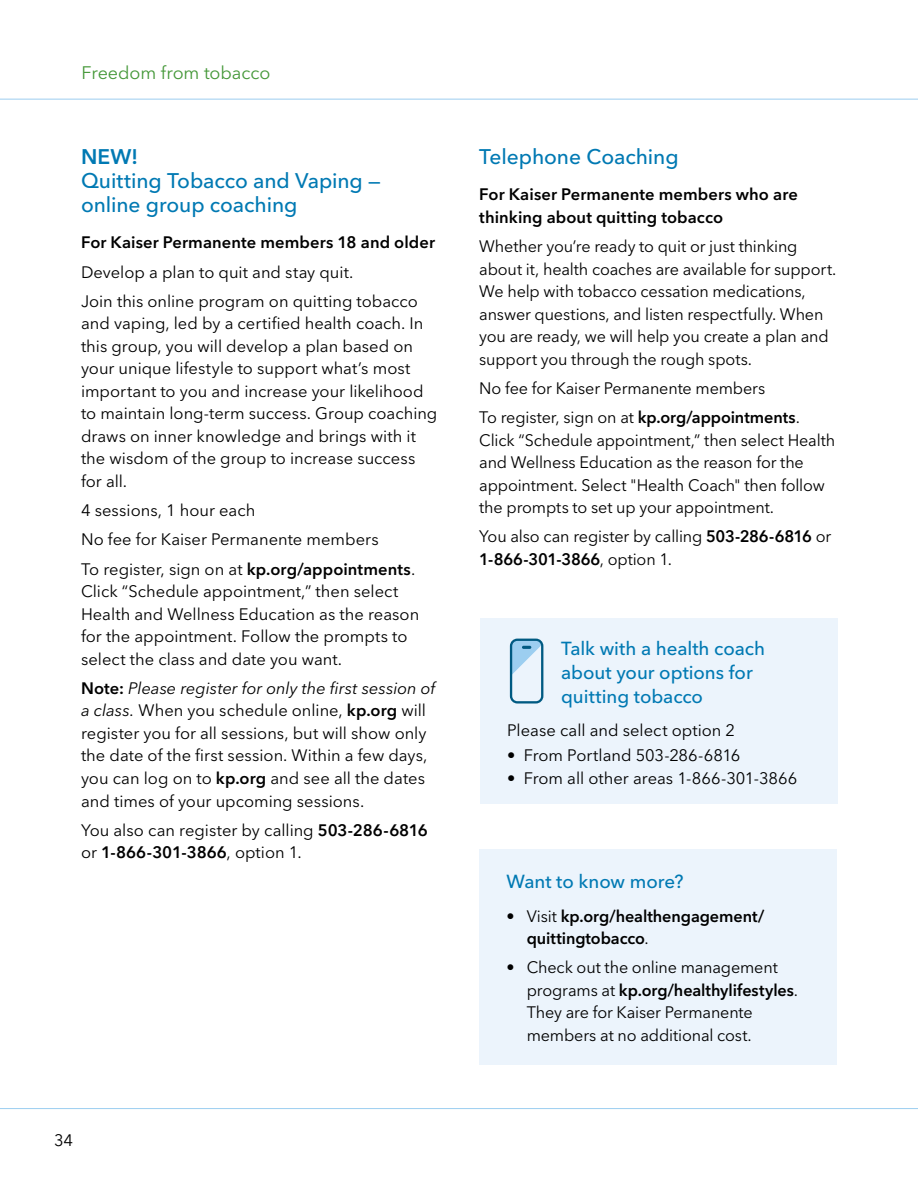
<style>
.page{position:relative;width:918px;height:1188px;background:#fff}
.page>*{position:absolute;margin:0;border:0;box-sizing:border-box;transform-origin:0 0}
.H1_Classes{font:500 21px/24px "Avenir Next LT Pro";letter-spacing:-.005em;color:#0079b3}
.t1{font:500 18.75px/24px "Avenir Next LT Pro";letter-spacing:-.005em;color:#0079b3}
.t2{font:18px "Avenir Next LT Pro";letter-spacing:-.005em;color:#459839}
.t3{font:16.5px/22.5px "Avenir Next LT Pro";letter-spacing:-.005em;color:#000}
.H2_Bold{font:600 16.5px/22.5px "Avenir Next LT Pro";letter-spacing:.005em;color:#000}
.s1{font-weight:600}
.s2{font-style:italic}
.s3{font-weight:400}
</style>
<div class="page">
<hr style="left:0;top:99px;width:918px;height:1px;background:#9ccef0">
<hr style="left:0;top:1108px;width:918px;height:1px;background:#9ccef0">
<div style="left:479px;top:849px;width:358px;height:215px;background:#ecf4fc"></div>
<div style="left:480px;top:618px;width:358px;height:186px;background:#ecf4fc"></div>
<svg style="left:510px;top:639px;width:33px;height:65px"></svg>
<p class="t2" style="left:82px;top:62px;width:190px">Freedom from tobacco</p>
<h1 class="H1_Classes" style="left:81px;top:145px;width:301px"><span class="s1">NEW!<br></span>Quitting Tobacco and Vaping — online group coaching</h1>
<h2 class="H2_Bold" style="left:81px;top:231px;width:356px">For Kaiser Permanente members 18 and older</h2>
<p class="t3" style="left:81px;top:261px;width:274px">Develop a plan to quit and stay quit.</p>
<p class="t3" style="left:81px;top:290px;width:358px">Join this online program on quitting tobacco and vaping, led by a certified health coach. In this group, you will develop a plan based on your unique lifestyle to support what’s most important to you and increase your likelihood to maintain long-term success. Group coaching draws on inner knowledge and brings with it the wisdom of the group to increase success for all.</p>
<p class="t3" style="left:81px;top:499px;width:176px">4 sessions, 1 hour each</p>
<p class="t3" style="left:81px;top:528px;width:299px">No fee for Kaiser Permanente members</p>
<p class="t3" style="left:81px;top:558px;width:340px">To register, sign on at <span class="s1">kp.org/appointments</span>.<br>Click “Schedule appointment,” then select Health and Wellness Education as the reason for the appointment. Follow the prompts to select the class and date you want.</p>
<p class="t3" style="left:81px;top:677px;width:356px"><span class="s1">Note:</span> <span class="s2">Please register for only the first session of a class.</span> When you schedule online, <span class="s1">kp.org</span> will register you for all sessions, but will show only the date of the first session. Within a few days, you can log on to <span class="s1">kp.org</span> and see all the dates and times of your upcoming sessions.</p>
<p class="t3" style="left:81px;top:819px;width:348px">You also can register by calling <span class="s1">503-286-6816 </span>or <span class="s1">1-866-301-3866</span>, option 1.</p>
<p class="t3" style="left:54px;top:1129px;width:21px">34</p>
<h1 class="H1_Classes" style="left:479px;top:145px;width:201px">Telephone Coaching</h1>
<p class="H2_Bold" style="left:479px;top:183px;width:320px">For Kaiser Permanente members who are thinking about quitting tobacco</p>
<p class="t3" style="left:479px;top:235px;width:359px">Whether you’re ready to quit or just thinking about it, health coaches are available for support.<br>We help with tobacco cessation medications, answer questions, and listen respectfully. When you are ready, we will help you create a plan and support you through the rough spots.</p>
<p class="t3" style="left:479px;top:377px;width:288px">No fee for Kaiser Permanente members</p>
<p class="t3" style="left:479px;top:406px;width:322px">To register, sign on at <span class="s1">kp.org/appointments</span>.</p>
<p class="t3" style="left:479px;top:429px;width:358px">Click “Schedule appointment,” then select Health and Wellness Education as the reason for the appointment. Select "Health Coach" then follow the prompts to set up your appointment.</p>
<p class="t3" style="left:479px;top:525px;width:354px">You also can register by calling <span class="s1">503-286-6816</span> or<br><span class="s1">1-866-301-3866</span>, option 1.</p>
<h2 class="t1" style="left:561px;top:636px;width:205px">Talk with a health coach about your options for quitting tobacco</h2>
<p class="t3" style="left:507px;top:719px;width:229px">Please call and select option 2</p>
<p class="t3" style="left:507px;top:744px;width:235px">• From Portland 503-286-6816</p>
<p class="t3" style="left:507px;top:767px;width:292px">• From all other areas 1-866-301-3866</p>
<h2 class="t1" style="left:506px;top:870px;width:179px">Want to know more?</h2>
<p class="H2_Bold" style="left:527px;top:905px;width:239px;text-indent:-20px"><span class="s3">• Visit</span> kp.org/healthengagement/ quittingtobacco<span class="s3">.</span></p>
<p class="t3" style="left:527px;top:956px;width:273px;text-indent:-20px">• Check out the online management programs at <span class="s1">kp.org/healthylifestyles</span>.<br>They are for Kaiser Permanente members at no additional cost.</p>
</div>
